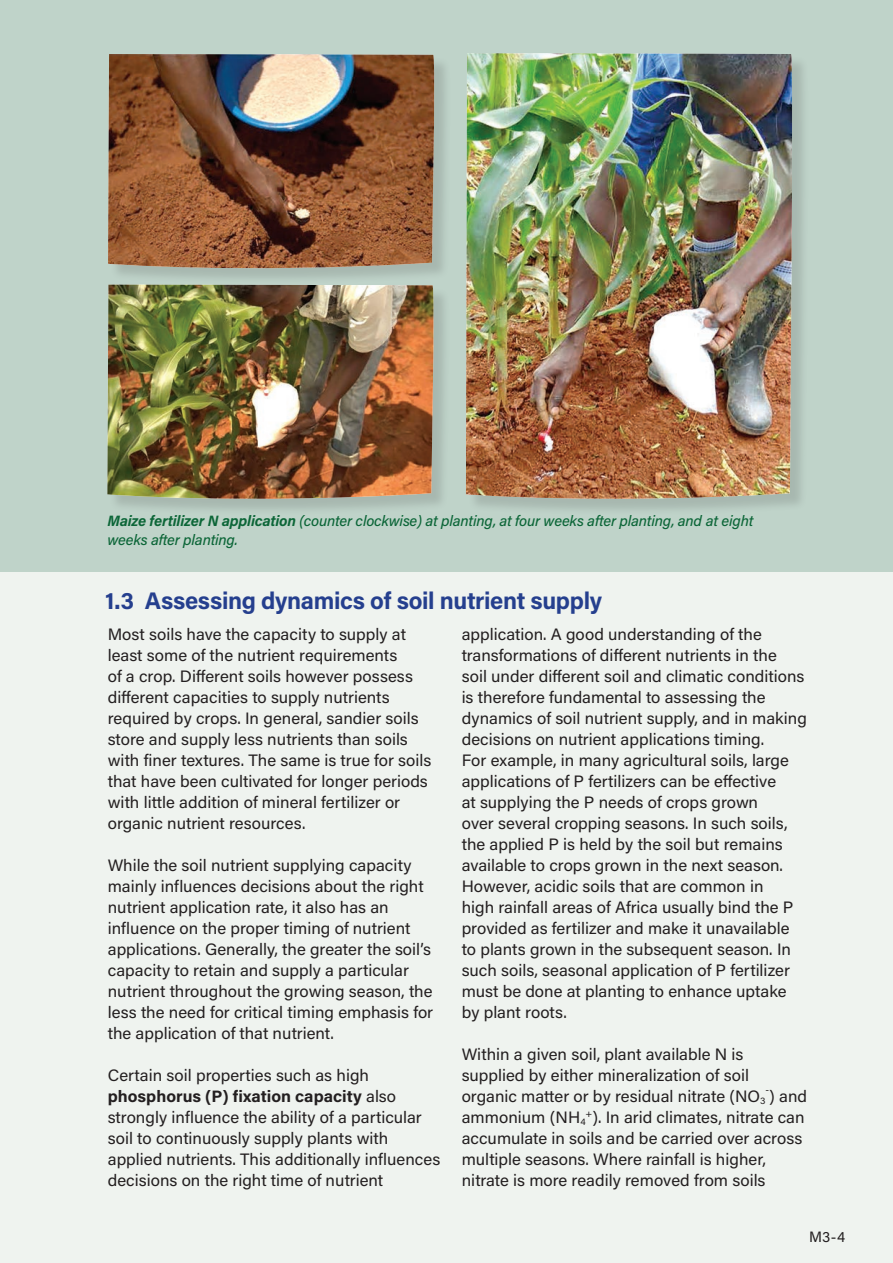
<style>
.page{position:relative;width:893px;height:1263px;background:#eff3ef}
.page>*{position:absolute;margin:0;border:0;box-sizing:border-box;transform-origin:0 0}
.t1{font:24px "Acumin Variable Concept";letter-spacing:.04em;color:#253f8e}
.t2{font:16.5px/21px "Acumin Variable Concept";letter-spacing:.02em;color:#231f20}
.t3{font:15px/19.5px "Acumin Variable Concept";letter-spacing:.01em;color:#0c6638}
.t4{font:15px "Acumin Variable Concept";color:#231f20}
.t5{font:9.6px "Acumin Variable Concept";color:#231f20}
</style>
<div class="page">
<div style="left:0;top:0;width:893px;height:572px;background:#bfd3c9"></div>
<div style="left:109px;top:286px;width:342px;height:230px;background:#231f20;opacity:.15"></div>
<img style="left:107px;top:285px;width:328px;height:220px">
<div style="left:468px;top:55px;width:341px;height:461px;background:#231f20;opacity:.15"></div>
<img style="left:466px;top:53px;width:328px;height:449px">
<div style="left:110px;top:56px;width:341px;height:229px;background:#231f20;opacity:.15"></div>
<img style="left:108px;top:54px;width:328px;height:220px">
<p class="t3" style="left:107px;top:510px;width:647px">Maize fertilizer N application (counter clockwise) at planting, at four weeks after planting, and at eight weeks after planting.</p>
<p class="t1" style="left:105px;top:584px;width:497px">1.3 Assessing dynamics of soil nutrient supply</p>
<p class="t2" style="left:108px;top:623px;width:325px">Most soils have the capacity to supply at least some of the nutrient requirements<br>of a crop. Different soils however possess different capacities to supply nutrients required by crops. In general, sandier soils store and supply less nutrients than soils with finer textures. The same is true for soils that have been cultivated for longer periods with little addition of mineral fertilizer or organic nutrient resources.</p>
<p class="t2" style="left:108px;top:854px;width:326px">While the soil nutrient supplying capacity mainly influences decisions about the right nutrient application rate, it also has an influence on the proper timing of nutrient applications. Generally, the greater the soil’s capacity to retain and supply a particular nutrient throughout the growing season, the less the need for critical timing emphasis for the application of that nutrient.</p>
<p class="t2" style="left:108px;top:1064px;width:334px">Certain soil properties such as high phosphorus (P) fixation capacity also strongly influence the ability of a particular soil to continuously supply plants with applied nutrients. This additionally influences decisions on the right time of nutrient</p>
<p class="t2" style="left:462px;top:623px;width:346px">application. A good understanding of the transformations of different nutrients in the<br>soil under different soil and climatic conditions is therefore fundamental to assessing the dynamics of soil nutrient supply, and in making decisions on nutrient applications timing.<br>For example, in many agricultural soils, large applications of P fertilizers can be effective<br>at supplying the P needs of crops grown<br>over several cropping seasons. In such soils, the applied P is held by the soil but remains available to crops grown in the next season.<br>However, acidic soils that are common in<br>high rainfall areas of Africa usually bind the P provided as fertilizer and make it unavailable to plants grown in the subsequent season. In such soils, seasonal application of P fertilizer must be done at planting to enhance uptake by plant roots.</p>
<p class="t2" style="left:462px;top:1043px;width:347px">Within a given soil, plant available N is supplied by either mineralization of soil organic matter or by residual nitrate (NO<sub>3</sub> ) and</p>
<p class="t5" style="left:766px;top:1083px;width:5px">-</p>
<p class="t2" style="left:462px;top:1106px;width:344px">ammonium (NH<sub>4</sub><sup>+</sup>). In arid climates, nitrate can accumulate in soils and be carried over across multiple seasons. Where rainfall is higher, nitrate is more readily removed from soils</p>
<p class="t4" style="left:809px;top:1226px;width:37px">M3-4</p>
</div>
